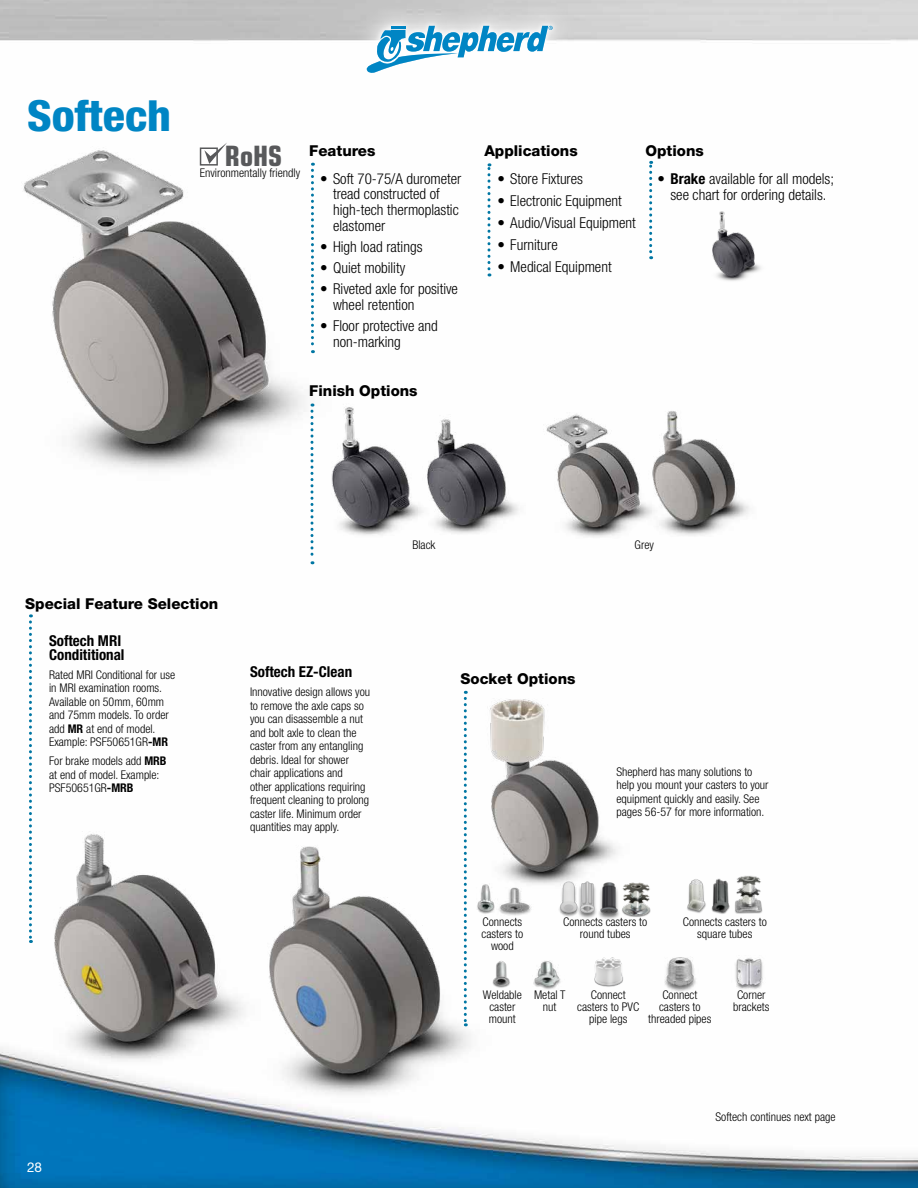
<style>
.page{position:relative;width:918px;height:1188px;background:#fff}
.page>*{position:absolute;margin:0;border:0;box-sizing:border-box;transform-origin:0 0}
.t1{font:800 condensed 42.9px "Helvetica Neue";color:#0085c4;scale:1.07 1}
.t2{font:700 condensed 28.05px "Eurostile";color:#58595b}
.t3{font:300 condensed 15px/15.8px "Helvetica Neue";color:#000}
.t4{font:800 15px "Helvetica Neue";color:#000}
.t5{font:700 condensed 15px/13.5px "Helvetica Neue";color:#000}
.t6{font:13.5px "Helvetica Neue";color:#fff}
.t7{font:300 condensed 12px/13.5px "Helvetica Neue";color:#000;text-align:center}
.s1{font-weight:700}
</style>
<div class="page">
<img style="left:0;top:0;width:918px;height:1188px">
<svg style="left:343px;top:1px;width:234px;height:96px"></svg>
<svg style="left:361px;top:20px;width:197px;height:59px"></svg>
<svg style="left:365px;top:26px;width:188px;height:48px"></svg>
<img style="left:399px;top:414px;width:142px;height:135px">
<img style="left:531px;top:412px;width:142px;height:134px">
<img style="left:309px;top:403px;width:142px;height:135px">
<img style="left:630px;top:404px;width:146px;height:138px">
<img style="left:25px;top:756px;width:249px;height:312px">
<img style="left:239px;top:770px;width:265px;height:333px">
<img style="left:0;top:130px;width:361px;height:380px">
<img style="left:700px;top:209px;width:78px;height:74px">
<svg style="left:487px;top:163px;width:3px;height:113px"></svg>
<svg style="left:649px;top:161px;width:3px;height:98px"></svg>
<svg style="left:311px;top:163px;width:3px;height:190px"></svg>
<svg style="left:311px;top:404px;width:3px;height:160px"></svg>
<svg style="left:29px;top:614px;width:3px;height:329px"></svg>
<img style="left:474px;top:681px;width:166px;height:208px">
<svg style="left:464px;top:691px;width:3px;height:335px"></svg>
<img style="left:472px;top:883px;width:66px;height:33px">
<img style="left:556px;top:879px;width:29px;height:38px">
<img style="left:578px;top:880px;width:105px;height:43px">
<img style="left:684px;top:875px;width:105px;height:40px">
<img style="left:489px;top:953px;width:27px;height:37px">
<img style="left:532px;top:960px;width:33px;height:31px">
<img style="left:589px;top:956px;width:38px;height:35px">
<img style="left:732px;top:956px;width:39px;height:35px">
<img style="left:660px;top:947px;width:43px;height:45px">
<svg style="left:204px;top:143px;width:23px;height:21px"></svg>
<div style="left:200px;top:147px;width:18px;height:19px;border:2px solid #58595b"></div>
<h1 class="t1" style="left:27px;top:89px;width:136px">Softech</h1>
<h2 class="t2" style="left:225px;top:139px;width:59px">RoHS</h2>
<p class="t7" style="left:200px;top:166px;width:102px">Environmentally friendly</p>
<p class="t4" style="left:309px;top:141px;width:68px">Features</p>
<p class="t3" style="left:333px;top:170px;width:130px;text-indent:-13px">• Soft 70-75/A durometer tread constructed of high-tech thermoplastic elastomer</p>
<p class="t3" style="left:320px;top:239px;width:104px">• High load ratings</p>
<p class="t3" style="left:320px;top:260px;width:87px">• Quiet mobility</p>
<p class="t3" style="left:333px;top:281px;width:126px;text-indent:-13px">• Riveted axle for positive wheel retention</p>
<p class="t3" style="left:333px;top:318px;width:106px;text-indent:-13px">• Floor protective and non-marking</p>
<p class="t4" style="left:309px;top:382px;width:110px">Finish Options</p>
<p class="t4" style="left:484px;top:141px;width:95px">Applications</p>
<p class="t4" style="left:645px;top:141px;width:60px">Options</p>
<p class="t3" style="left:497px;top:171px;width:87px">• Store Fixtures</p>
<p class="t3" style="left:497px;top:193px;width:126px">• Electronic Equipment</p>
<p class="t3" style="left:497px;top:215px;width:140px">• Audio/Visual Equipment</p>
<p class="t3" style="left:497px;top:236px;width:62px">• Furniture</p>
<p class="t3" style="left:497px;top:258px;width:116px">• Medical Equipment</p>
<p class="t3" style="left:657px;top:171px;width:178px;text-align:center">• <span class="s1">Brake</span> available for all models; see chart for ordering details.</p>
<p class="t4" style="left:25px;top:595px;width:195px">Special Feature Selection</p>
<p class="t7" style="left:412px;top:538px;width:25px">Black</p>
<p class="t7" style="left:635px;top:538px;width:21px">Grey</p>
<p class="t5" style="left:49px;top:634px;width:77px">Softech MRI<br>Condititional</p>
<p class="t7" style="left:49px;top:668px;width:128px;text-align:left">Rated MRI Conditional for use in MRI examination rooms.<br>Available on 50mm, 60mm and 75mm models. To order add <span class="s1">MR</span> at end of model.<br>Example: PSF50651GR<span class="s1">-MR</span></p>
<p class="t7" style="left:49px;top:754px;width:119px;text-align:left">For brake models add <span class="s1">MRB </span>at end of model. Example:<br>PSF50651GR<span class="s1">-MRB</span></p>
<p class="t5" style="left:250px;top:665px;width:104px">Softech EZ-Clean</p>
<p class="t7" style="left:250px;top:685px;width:122px;text-align:left">Innovative design allows you to remove the axle caps so you can disassemble a nut and bolt axle to clean the caster from any entangling debris. Ideal for shower chair applications and<br>other applications requiring frequent cleaning to prolong caster life. Minimum order quantities may apply.</p>
<p class="t6" style="left:27px;top:1159px;width:17px">28</p>
<p class="t4" style="left:460px;top:669px;width:117px">Socket Options</p>
<p class="t7" style="left:616px;top:765px;width:154px;text-align:left">Shepherd has many solutions to help you mount your casters to your equipment quickly and easily. See pages 56-57 for more information.</p>
<p class="t7" style="left:482px;top:916px;width:43px;line-height:12px">Connects casters to wood</p>
<p class="t7" style="left:563px;top:916px;width:85px;line-height:12px">Connects casters to round tubes</p>
<p class="t7" style="left:683px;top:916px;width:85px;line-height:12px">Connects casters to square tubes</p>
<p class="t7" style="left:483px;top:989px;width:40px;line-height:12px">Weldable caster mount</p>
<p class="t7" style="left:534px;top:989px;width:33px;line-height:12px">Metal T nut</p>
<p class="t7" style="left:577px;top:989px;width:63px;line-height:12px">Connect casters to PVC pipe legs</p>
<p class="t7" style="left:648px;top:989px;width:65px;line-height:12px">Connect casters to threaded pipes</p>
<p class="t7" style="left:733px;top:989px;width:38px;line-height:12px">Corner brackets</p>
<p class="t7" style="left:715px;top:1110px;width:122px">Softech continues next page</p>
</div>
